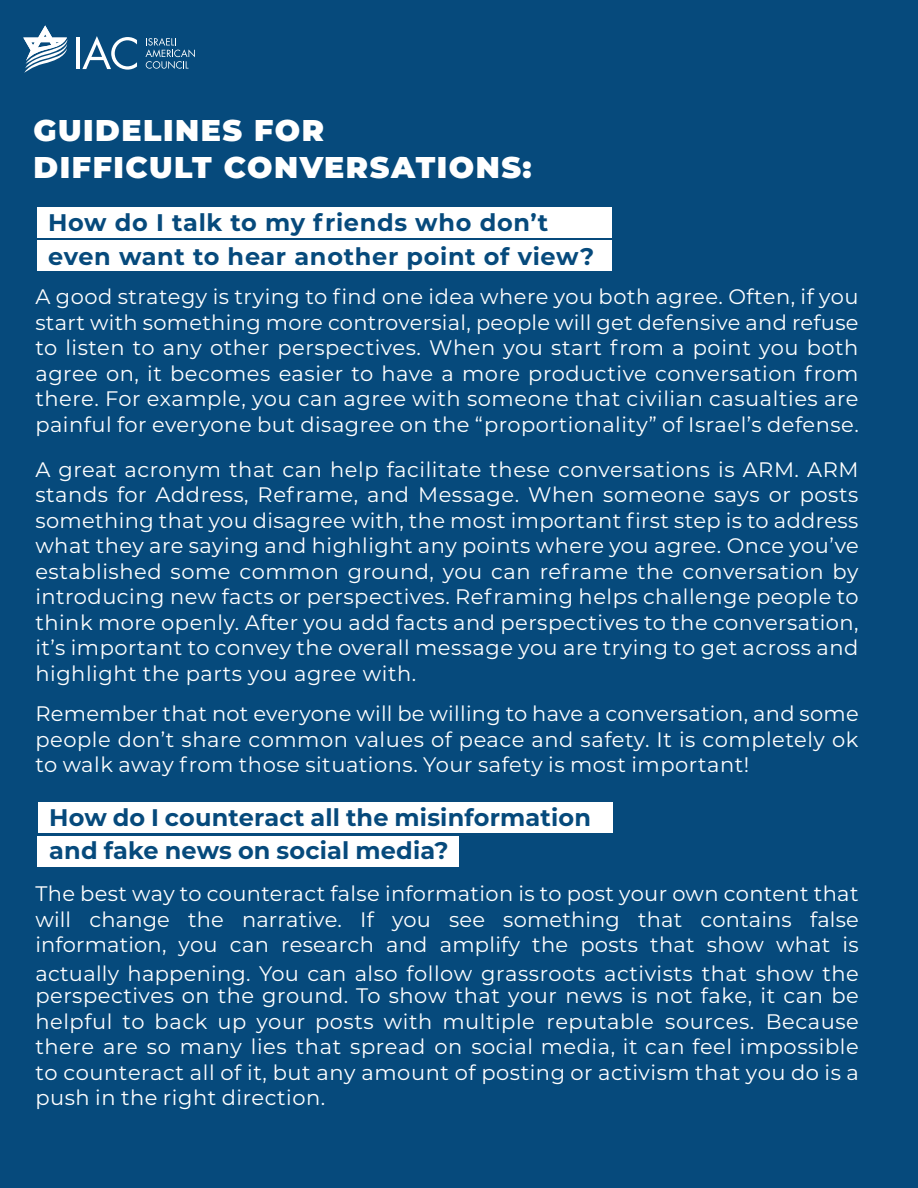
<style>
.page{position:relative;width:918px;height:1188px;background:#064a7c}
.page>*{position:absolute;margin:0;border:0;box-sizing:border-box;transform-origin:0 0}
.t1{font:900 30px/37.5px "Montserrat";letter-spacing:.05em;color:#fff}
.t2{font:700 24px/34.5px "Montserrat";letter-spacing:.015em;color:#064a7c}
.t3{font:21px/25.5px "Montserrat";letter-spacing:.025em;color:#fff;text-align:justify}
</style>
<div class="page">
<svg style="left:145px;top:38px;width:50px;height:31px"></svg>
<hr style="left:76px;top:38px;width:4px;height:31px;background:#fff">
<svg style="left:82px;top:36px;width:55px;height:34px"></svg>
<svg style="left:23px;top:25px;width:45px;height:48px"></svg>
<div style="left:37px;top:241px;width:574px;height:30px;background:#fff"></div>
<div style="left:37px;top:207px;width:574px;height:31px;background:#fff"></div>
<div style="left:38px;top:836px;width:421px;height:31px;background:#fff"></div>
<div style="left:38px;top:803px;width:574px;height:30px;background:#fff"></div>
<h1 class="t1" style="left:34px;top:110px;width:499px">GUIDELINES FOR<br>DIFFICULT CONVERSATIONS:</h1>
<p class="t2" style="left:48px;top:204px;width:548px">How do I talk to my friends who don’t even want to hear another point of view?</p>
<p class="t3" style="left:35px;top:283px;width:825px">A good strategy is trying to find one idea where you both agree. Often, if you start with something more controversial, people will get defensive and refuse to listen to any other perspectives. When you start from a point you both agree on, it becomes easier to have a more productive conversation from there. For example, you can agree with someone that civilian casualties are painful for everyone but disagree on the “proportionality” of Israel’s defense.</p>
<p class="t3" style="left:35px;top:456px;width:825px">A great acronym that can help facilitate these conversations is ARM. ARM stands for Address, Reframe, and Message. When someone says or posts something that you disagree with, the most important first step is to address what they are saying and highlight any points where you agree. Once you’ve established some common ground, you can reframe the conversation by introducing new facts or perspectives. Reframing helps challenge people to think more openly. After you add facts and perspectives to the conversation, it’s important to convey the overall message you are trying to get across and highlight the parts you agree with.</p>
<p class="t3" style="left:35px;top:700px;width:825px">Remember that not everyone will be willing to have a conversation, and some people don’t share common values of peace and safety. It is completely ok to walk away from those situations. Your safety is most important!</p>
<p class="t2" style="left:49px;top:800px;width:543px;line-height:33px">How do I counteract all the misinformation and fake news on social media?</p>
<p class="t3" style="left:35px;top:880px;width:825px">The best way to counteract false information is to post your own content that will change the narrative. If you see something that contains false information, you can research and amplify the posts that show what is</p>
<p class="t3" style="left:35px;top:962px;width:825px;line-height:22.2px">actually happening. You can also follow grassroots activists that show the perspectives on the ground. To show that your news is not fake, it can be</p>
<p class="t3" style="left:35px;top:1008px;width:825px">helpful to back up your posts with multiple reputable sources. Because there are so many lies that spread on social media, it can feel impossible to counteract all of it, but any amount of posting or activism that you do is a push in the right direction.</p>
</div>
